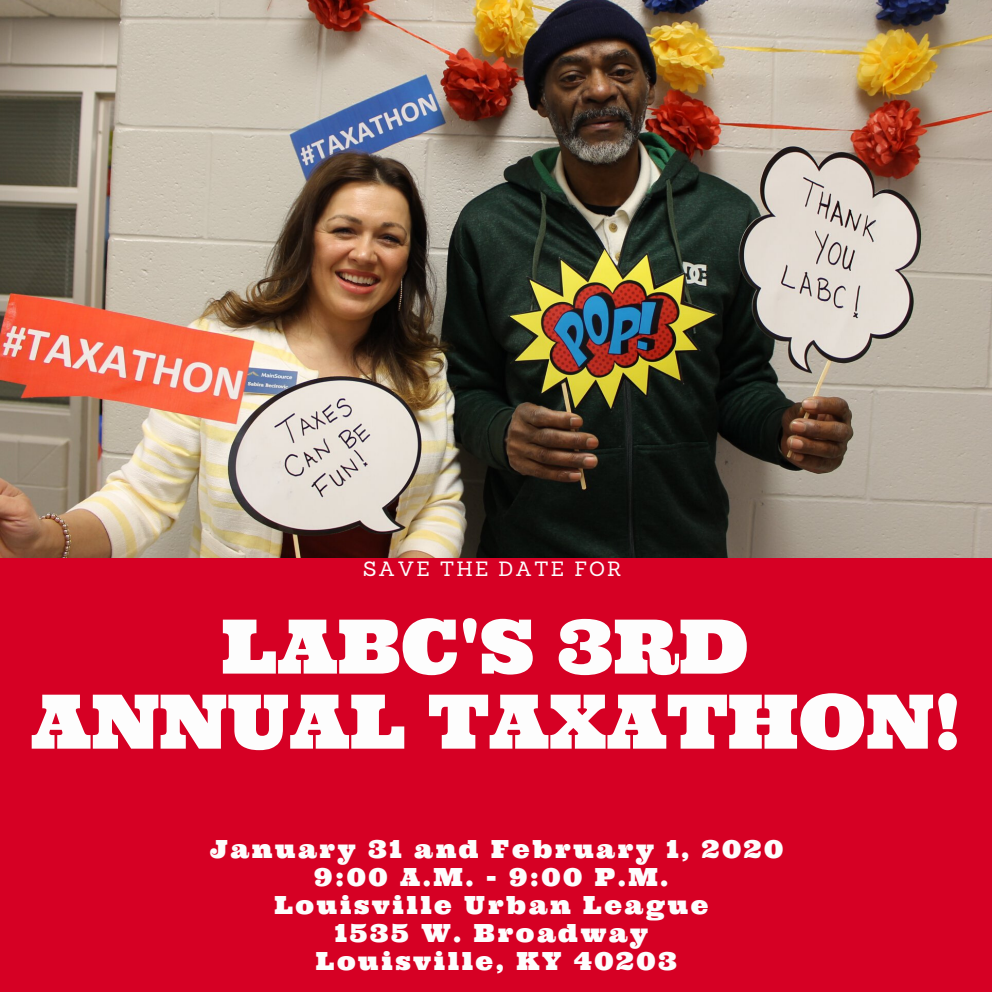
<style>
.page{position:relative;width:992px;height:992px;background:#fff}
.page>*{position:absolute;margin:0;border:0;box-sizing:border-box;transform-origin:0 0}
.t1{font:75px/75px "Ultra";color:#fdfdfd;text-align:center}
.t2{font:25px/28.2px "Ultra";letter-spacing:.1em;color:#fdfdfd;text-align:center}
.t3{font:20.25px "Sanchez";letter-spacing:.1em;color:#fdfdfd}
</style>
<div class="page">
<div style="left:0;top:538px;width:992px;height:454px;background:#d60024"></div>
<img style="left:0;top:0;width:992px;height:557px">
<p class="t3" style="left:363px;top:555px;width:260px">SAVE THE DATE FOR</p>
<h1 class="t1" style="left:31px;top:608px;width:932px">LABC'S 3RD<br>ANNUAL TAXATHON!</h1>
<p class="t2" style="left:209px;top:834px;width:575px">January 31 and February 1, 2020<br>9:00 A.M. - 9:00 P.M.<br>Louisville Urban League<br>1535 W. Broadway<br>Louisville, KY 40203</p>
</div>
